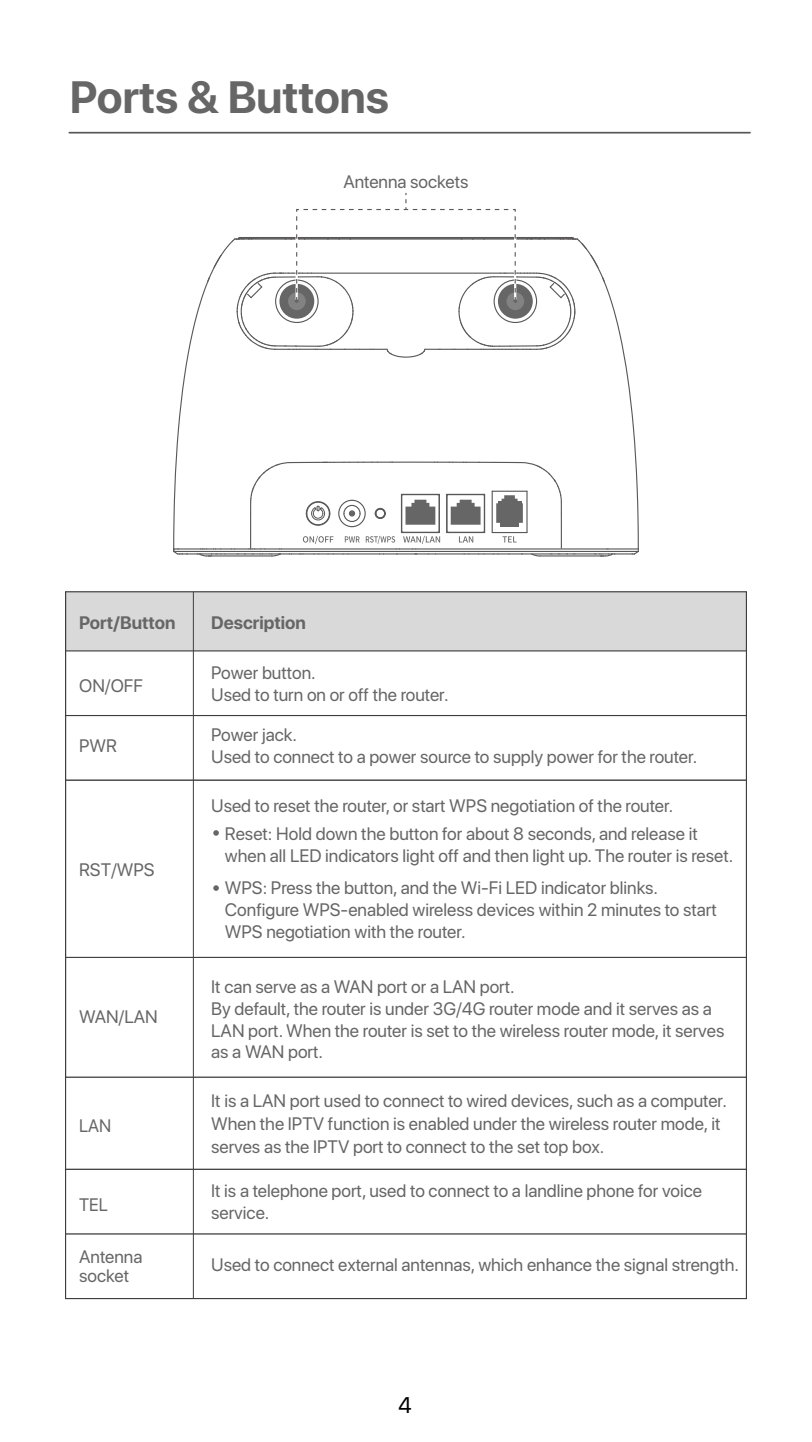
<style>
.page{position:relative;width:812px;height:1442px;background:#fff}
.page>*{position:absolute;margin:0;border:0;box-sizing:border-box;transform-origin:0 0}
.t1{font:700 45px "SF Pro Display";color:#666}
.t2{font:22.5px "SF Pro Display";color:#000}
.t3{font:18px/21.8px "SF Pro Display";color:#666}
.t4{font:700 18px "SF Pro Display";color:#666}
.t5{font:18px "SF Pro Display";color:#666;scale:.96 1}
</style>
<div class="page">
<hr style="left:69px;top:132px;width:681px;height:2px;background:#585757">
<div style="left:66px;top:592px;width:128px;height:59px;background:#d9d9d9"></div>
<div style="left:193px;top:592px;width:553px;height:59px;background:#d9d9d9"></div>
<hr style="left:65px;top:592px;width:1px;height:485px;background:#3d3d3d">
<hr style="left:193px;top:592px;width:1px;height:706px;background:#3d3d3d">
<hr style="left:66px;top:650px;width:680px;height:1px;background:#3d3d3d">
<hr style="left:66px;top:715px;width:680px;height:1px;background:#3d3d3d">
<hr style="left:66px;top:779px;width:680px;height:2px;background:#3d3d3d">
<hr style="left:66px;top:957px;width:680px;height:1px;background:#3d3d3d">
<hr style="left:66px;top:1076px;width:680px;height:2px;background:#3d3d3d">
<hr style="left:66px;top:1168px;width:680px;height:2px;background:#3d3d3d">
<hr style="left:66px;top:1233px;width:680px;height:1px;background:#3d3d3d">
<svg style="left:213px;top:830px;width:6px;height:6px"></svg>
<svg style="left:213px;top:885px;width:6px;height:6px"></svg>
<svg style="left:173px;top:193px;width:466px;height:364px"></svg>
<h1 class="t1" style="left:70px;top:71px;width:321px">Ports &amp; Buttons</h1>
<p class="t3" style="left:343px;top:171px;width:127px">Antenna sockets</p>
<p class="t4" style="left:79px;top:612px;width:98px">Port/Button</p>
<p class="t4" style="left:211px;top:612px;width:96px">Description</p>
<p class="t3" style="left:79px;top:675px;width:65px">ON/OFF</p>
<p class="t3" style="left:79px;top:735px;width:39px">PWR</p>
<p class="t3" style="left:79px;top:859px;width:77px">RST/WPS</p>
<p class="t3" style="left:79px;top:1005px;width:80px">WAN/LAN</p>
<p class="t5" style="left:79px;top:1111px;width:35px">LAN</p>
<p class="t5" style="left:79px;top:1190px;width:31px">TEL</p>
<p class="t3" style="left:79px;top:1247px;width:65px;line-height:19.1px">Antenna socket</p>
<p class="t3" style="left:211px;top:661px;width:239px">Power button.<br>Used to turn on or off the router.</p>
<p class="t3" style="left:211px;top:724px;width:488px">Power jack.<br>Used to connect to a power source to supply power for the router.</p>
<p class="t3" style="left:211px;top:794px;width:464px">Used to reset the router, or start WPS negotiation of the router.</p>
<p class="t3" style="left:225px;top:822px;width:510px">Reset: Hold down the button for about 8 seconds, and release it when all LED indicators light off and then light up. The router is reset.</p>
<p class="t3" style="left:225px;top:877px;width:493px">WPS: Press the button, and the Wi-Fi LED indicator blinks.<br>Configure WPS-enabled wireless devices within 2 minutes to start<br>WPS negotiation with the router.</p>
<p class="t3" style="left:211px;top:975px;width:514px">It can serve as a WAN port or a LAN port.<br>By default, the router is under 3G/4G router mode and it serves as a LAN port. When the router is set to the wireless router mode, it serves as a WAN port.</p>
<p class="t3" style="left:211px;top:1090px;width:517px;line-height:22.5px">It is a LAN port used to connect to wired devices, such as a computer.<br>When the IPTV function is enabled under the wireless router mode, it serves as the IPTV port to connect to the set top box.</p>
<p class="t3" style="left:211px;top:1179px;width:492px;line-height:22.5px">It is a telephone port, used to connect to a landline phone for voice service.</p>
<p class="t3" style="left:211px;top:1254px;width:529px">Used to connect external antennas, which enhance the signal strength.</p>
<p class="t2" style="left:398px;top:1387px;width:15px">4</p>
</div>
